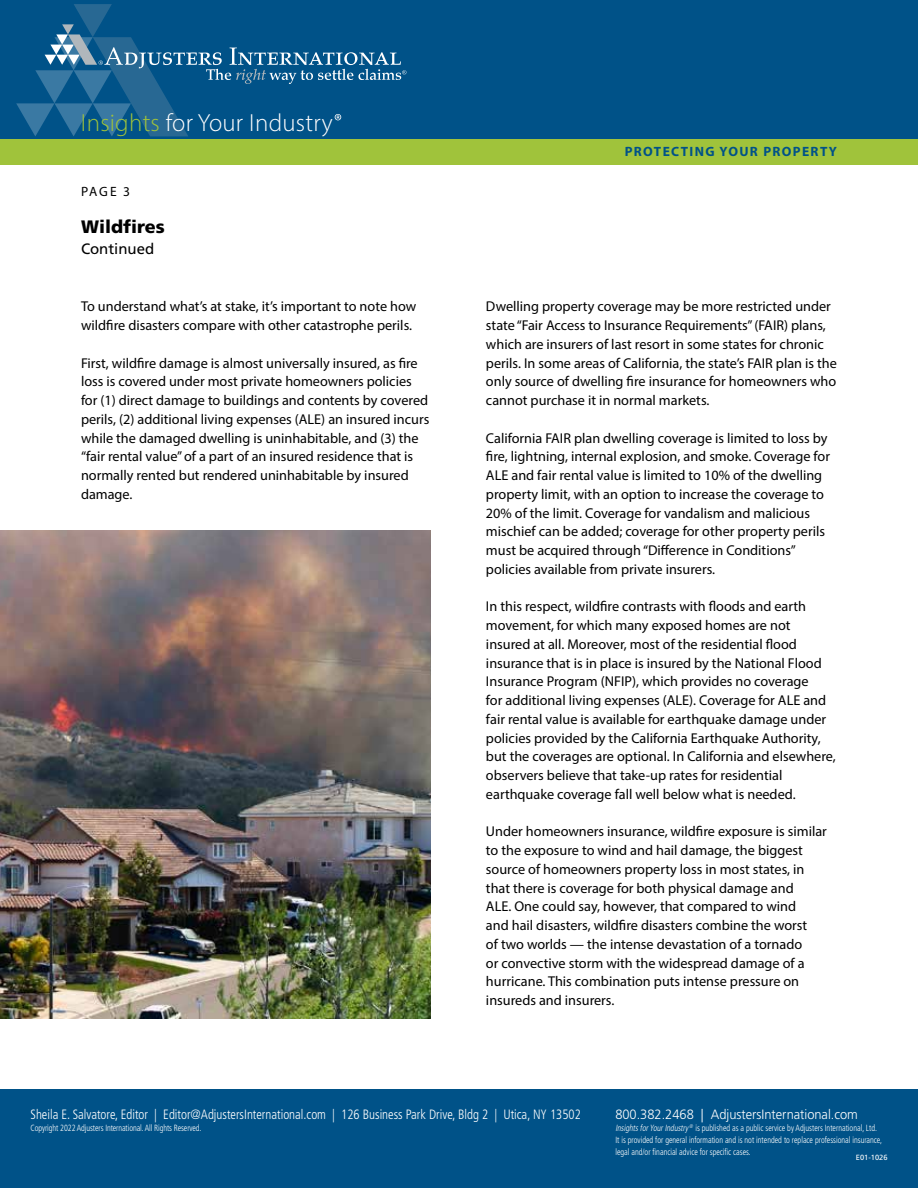
<style>
.page{position:relative;width:918px;height:1188px;background:#fff}
.page>*{position:absolute;margin:0;border:0;box-sizing:border-box;transform-origin:0 0}
.t1{font:300 24.9px "Myriad Pro";letter-spacing:.01em;color:#fff}
.t2{font:900 18px "Frutiger LT Std";color:#000}
.t3{font:15px "Frutiger LT Std";color:#000}
.t4{font:14.25px/18.8px "Myriad Pro";color:#000}
.t5{font:300 condensed 13.5px "Frutiger LT Std";color:#fff;scale:.95 1}
.t6{font:300 13.5px "Frutiger LT Std";color:#fff;scale:.95 1}
.t7{font:700 13.5px "Myriad Pro";letter-spacing:.1em;color:#005288}
.t8{font:13.5px "Myriad Pro";color:#000}
.t9{font:300 condensed 9px/12px "Frutiger LT Std";color:#fff;scale:.9 1}
.t10{font:7.5px "Frutiger LT Std";color:#fff}
.s1{color:#a0c33b}
.s2{font-style:italic}
</style>
<div class="page">
<div style="left:0;top:0;width:918px;height:139px;background:#005288"></div>
<div style="left:0;top:140px;width:918px;height:25px;background:#a0c33b"></div>
<svg style="left:16px;top:4px;width:390px;height:132px"></svg>
<div style="left:0;top:1089px;width:918px;height:99px;background:#005288"></div>
<img style="left:0;top:530px;width:431px;height:488px">
<h1 class="t1" style="left:81px;top:108px;width:253px"><span class="s1">Insights</span> for Your Industry</h1>
<p class="t8" style="left:81px;top:183px;width:50px">PAGE 3</p>
<p class="t2" style="left:81px;top:215px;width:85px">Wildfires</p>
<p class="t3" style="left:81px;top:239px;width:75px">Continued</p>
<p class="t4" style="left:81px;top:297px;width:337px">To understand what’s at stake, it’s important to note how wildfire disasters compare with other catastrophe perils.</p>
<p class="t4" style="left:81px;top:353px;width:350px">First, wildfire damage is almost universally insured, as fire loss is covered under most private homeowners policies for (1) direct damage to buildings and contents by covered perils, (2) additional living expenses (ALE) an insured incurs while the damaged dwelling is uninhabitable, and (3) the “fair rental value” of a part of an insured residence that is normally rented but rendered uninhabitable by insured damage.</p>
<p class="t7" style="left:625px;top:143px;width:214px">PROTECTING YOUR PROPERTY</p>
<p class="t4" style="left:486px;top:297px;width:352px">Dwelling property coverage may be more restricted under state “Fair Access to Insurance Requirements” (FAIR) plans, which are insurers of last resort in some states for chronic perils. In some areas of California, the state’s FAIR plan is the only source of dwelling fire insurance for homeowners who cannot purchase it in normal markets.</p>
<p class="t4" style="left:486px;top:428px;width:346px">California FAIR plan dwelling coverage is limited to loss by fire, lightning, internal explosion, and smoke. Coverage for ALE and fair rental value is limited to 10% of the dwelling property limit, with an option to increase the coverage to 20% of the limit. Coverage for vandalism and malicious mischief can be added; coverage for other property perils must be acquired through “Difference in Conditions” policies available from private insurers.</p>
<p class="t4" style="left:486px;top:597px;width:351px">In this respect, wildfire contrasts with floods and earth movement, for which many exposed homes are not insured at all. Moreover, most of the residential flood insurance that is in place is insured by the National Flood Insurance Program (NFIP), which provides no coverage<br>for additional living expenses (ALE). Coverage for ALE and fair rental value is available for earthquake damage under policies provided by the California Earthquake Authority, but the coverages are optional. In California and elsewhere, observers believe that take-up rates for residential earthquake coverage fall well below what is needed.</p>
<p class="t4" style="left:486px;top:822px;width:342px">Under homeowners insurance, wildfire exposure is similar to the exposure to wind and hail damage, the biggest source of homeowners property loss in most states, in that there is coverage for both physical damage and<br>ALE. One could say, however, that compared to wind<br>and hail disasters, wildfire disasters combine the worst<br>of two worlds — the intense devastation of a tornado<br>or convective storm with the widespread damage of a hurricane. This combination puts intense pressure on insureds and insurers.</p>
<p class="t5" style="left:31px;top:1107px;width:581px">Sheila E. Salvatore, Editor | Editor@AdjustersInternational.com | 126 Business Park Drive, Bldg 2 | Utica, NY 13502</p>
<p class="t6" style="left:615px;top:1107px;width:257px">800.382.2468 | AdjustersInternational.com</p>
<p class="t9" style="left:31px;top:1122px;width:191px">Copyright 2022 Adjusters International. All Rights Reserved.</p>
<p class="t9" style="left:615px;top:1122px;width:298px"><span class="s2">InsightsforYourIndustry</span><sup>®</sup> is published as a public service by Adjusters International, Ltd.<br>It is provided for general information and is not intended to replace professional insurance, legal and/or financial advice for specific cases.</p>
<p class="t10" style="left:856px;top:1153px;width:33px">E01-1026</p>
</div>
